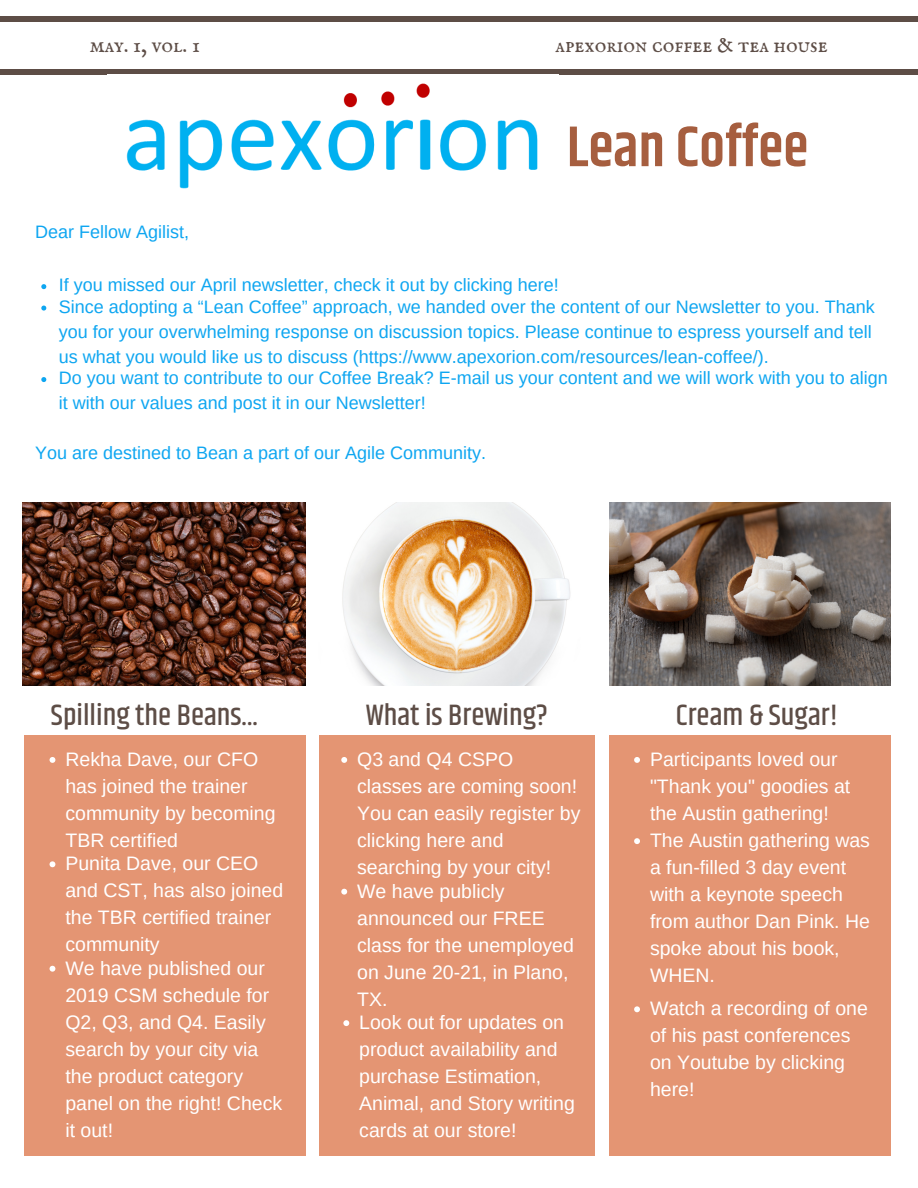
<style>
.page{position:relative;width:918px;height:1188px;background:#fff}
.page>*{position:absolute;margin:0;border:0;box-sizing:border-box;transform-origin:0 0}
.t1{font:600 57.75px "Khand";color:#a65e3f}
.t2{font:500 30px "Khand";color:#5d4d46}
.t3{font:21.75px "IM FELL English SC";color:#5d4d46}
.t4{font:19.5px/27px "Arimo";color:#fff}
.t5{font:18px/25px "Arimo";color:#0ea6f1}
</style>
<div class="page">
<svg style="left:116px;top:502px;width:120px;height:1px"></svg>
<div style="left:0;top:16px;width:918px;height:6px;background:#5d4d46"></div>
<div style="left:0;top:69px;width:918px;height:6px;background:#5d4d46"></div>
<img style="left:23px;top:503px;width:282px;height:182px">
<img style="left:342px;top:503px;width:228px;height:182px">
<img style="left:609px;top:503px;width:281px;height:182px">
<img style="left:126px;top:83px;width:412px;height:106px">
<div style="left:609px;top:735px;width:281px;height:421px;background:#e49573"></div>
<div style="left:319px;top:735px;width:276px;height:421px;background:#e49573"></div>
<svg style="left:341px;top:757px;width:6px;height:6px"></svg>
<div style="left:24px;top:735px;width:282px;height:421px;background:#e49573"></div>
<svg style="left:41px;top:306px;width:5px;height:5px"></svg>
<svg style="left:50px;top:861px;width:5px;height:6px"></svg>
<svg style="left:341px;top:889px;width:6px;height:6px"></svg>
<svg style="left:343px;top:1020px;width:6px;height:6px"></svg>
<svg style="left:50px;top:966px;width:5px;height:6px"></svg>
<svg style="left:634px;top:757px;width:6px;height:6px"></svg>
<svg style="left:634px;top:838px;width:6px;height:6px"></svg>
<svg style="left:41px;top:284px;width:5px;height:5px"></svg>
<svg style="left:41px;top:377px;width:5px;height:5px"></svg>
<svg style="left:50px;top:757px;width:5px;height:6px"></svg>
<svg style="left:634px;top:1006px;width:6px;height:6px"></svg>
<p class="t3" style="left:90px;top:32px;width:112px">may. 1, vol. 1</p>
<p class="t3" style="left:556px;top:32px;width:274px">apexorion coffee &amp; tea house</p>
<h1 class="t1" style="left:567px;top:106px;width:243px">Lean Coffee</h1>
<p class="t5" style="left:35px;top:219px;width:155px">Dear Fellow Agilist,</p>
<p class="t5" style="left:59px;top:272px;width:501px">If you missed our April newsletter, check it out by clicking here!</p>
<p class="t5" style="left:59px;top:294px;width:818px">Since adopting a “Lean Coffee” approach, we handed over the content of our Newsletter to you. Thank you for your overwhelming response on discussion topics. Please continue to espress yourself and tell us what you would like us to discuss (https://www.apexorion.com/resources/lean-coffee/).</p>
<p class="t5" style="left:59px;top:365px;width:831px">Do you want to contribute to our Coffee Break? E-mail us your content and we will work with you to align it with our values and post it in our Newsletter!</p>
<p class="t5" style="left:35px;top:440px;width:452px">You are destined to Bean a part of our Agile Community.</p>
<h2 class="t2" style="left:51px;top:694px;width:208px">Spilling the Beans...</h2>
<h2 class="t2" style="left:366px;top:694px;width:184px">What is Brewing?</h2>
<h2 class="t2" style="left:676px;top:694px;width:164px">Cream &amp; Sugar!</h2>
<p class="t4" style="left:357px;top:746px;width:225px">Q3 and Q4 CSPO classes are coming soon!<br>You can easily register by clicking here and searching by your city!</p>
<p class="t4" style="left:65px;top:746px;width:212px">Rekha Dave, our CFO has joined the trainer community by becoming<br>TBR certified</p>
<p class="t4" style="left:650px;top:746px;width:221px">Participants loved our "Thank you" goodies at the Austin gathering!<br>The Austin gathering was a fun-filled 3 day event with a keynote speech from author Dan Pink. He spoke about his book,<br>WHEN.</p>
<p class="t4" style="left:65px;top:850px;width:219px">Punita Dave, our CEO and CST, has also joined the TBR certified trainer community</p>
<p class="t4" style="left:357px;top:877px;width:218px">We have publicly announced our FREE class for the unemployed on June 20-21, in Plano,<br>TX.</p>
<p class="t4" style="left:359px;top:1009px;width:217px">Look out for updates on product availability and purchase Estimation,<br>Animal, and Story writing cards at our store!</p>
<p class="t4" style="left:65px;top:954px;width:218px">We have published our<br>2019 CSM schedule for<br>Q2, Q3, and Q4. Easily search by your city via the product category panel on the right! Check it out!</p>
<p class="t4" style="left:650px;top:995px;width:219px">Watch a recording of one of his past conferences on Youtube by clicking here!</p>
</div>
